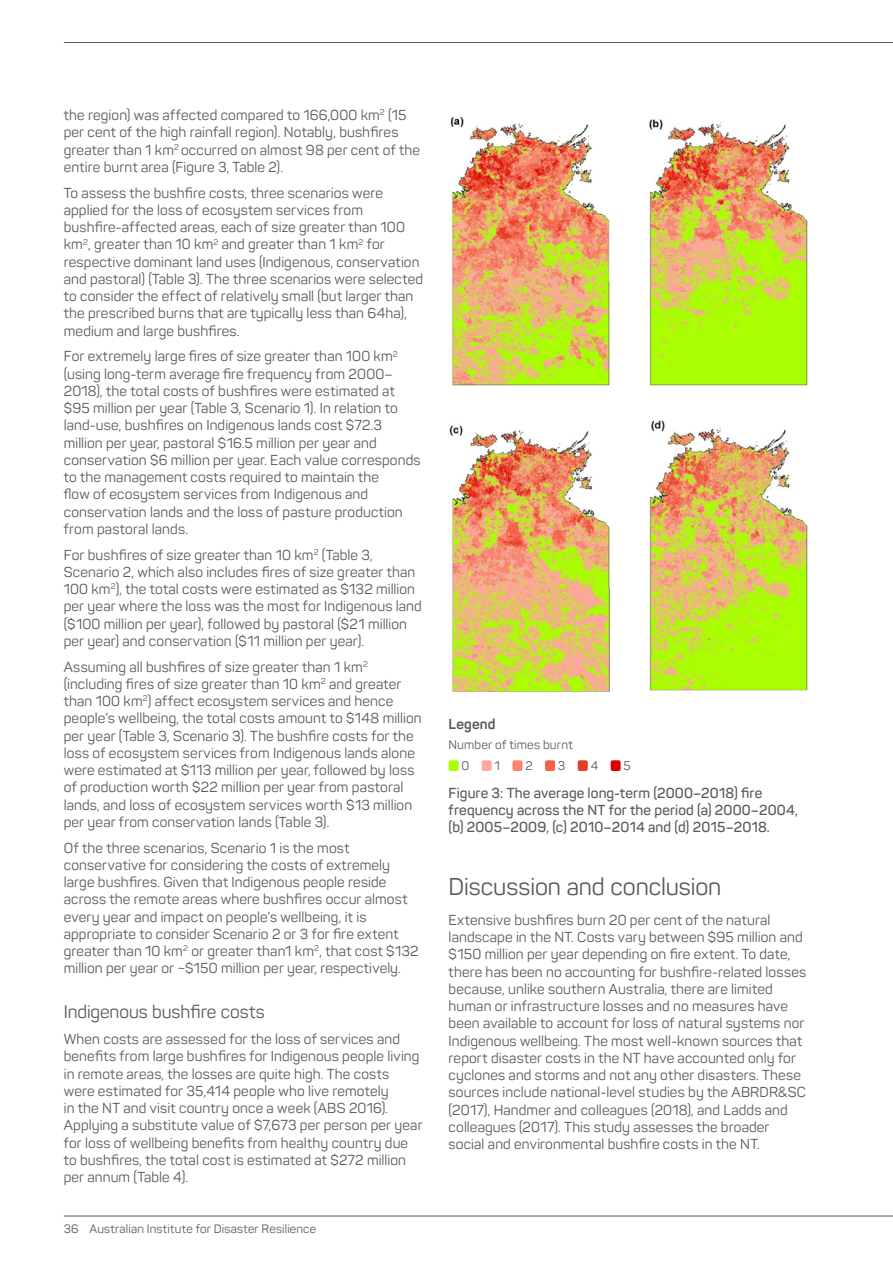
<style>
.page{position:relative;width:893px;height:1263px;background:#fff}
.page>*{position:absolute;margin:0;border:0;box-sizing:border-box;transform-origin:0 0}
.t1{font:24px "Panton";letter-spacing:-.005em;color:#58595b}
.t2{font:18px "Panton";color:#58595b}
.t3{font:14.25px/17.2px "Panton";letter-spacing:.01em;color:#58595b}
.t4{font:600 14.25px/17.1px "Panton";letter-spacing:.015em;color:#58595b}
.t5{font:700 14.25px "Panton";letter-spacing:.01em;color:#58595b}
.t6{font:12.3px/21.3px "Panton";letter-spacing:.015em;color:#58595b}
.t7{font:12px "Panton";letter-spacing:.02em;color:#58595b}
</style>
<div class="page">
<hr style="left:64px;top:42px;width:829px;height:1px;background:#58595b">
<hr style="left:64px;top:1216px;width:829px;height:1px;background:#58595b">
<img style="left:449px;top:117px;width:359px;height:575px">
<div style="left:449px;top:760px;width:10px;height:11px;background:#aaff01;border-radius:2px"></div>
<div style="left:482px;top:760px;width:10px;height:11px;background:#ffa79d;border-radius:2px"></div>
<div style="left:512px;top:760px;width:10px;height:11px;background:#fc836e;border-radius:2px"></div>
<div style="left:545px;top:760px;width:10px;height:11px;background:#f56147;border-radius:2px"></div>
<div style="left:578px;top:760px;width:10px;height:11px;background:#e83c24;border-radius:2px"></div>
<div style="left:611px;top:760px;width:10px;height:11px;background:#da0000;border-radius:2px"></div>
<p class="t3" style="left:64px;top:106px;width:358px">the region) was affected compared to 166,000 km<sup>2</sup> (15 per cent of the high rainfall region). Notably, bushfires greater than 1 km<sup>2</sup> occurred on almost 98 per cent of the entire burnt area (Figure 3, Table 2).</p>
<p class="t3" style="left:64px;top:184px;width:361px">To assess the bushfire costs, three scenarios were applied for the loss of ecosystem services from bushfire-affected areas, each of size greater than 100 km<sup>2</sup>, greater than 10 km<sup>2</sup> and greater than 1 km<sup>2</sup> for respective dominant land uses (Indigenous, conservation and pastoral) (Table 3). The three scenarios were selected to consider the effect of relatively small (but larger than the prescribed burns that are typically less than 64ha), medium and large bushfires.</p>
<p class="t3" style="left:64px;top:348px;width:358px">For extremely large fires of size greater than 100 km<sup>2 </sup>(using long-term average fire frequency from 2000– 2018), the total costs of bushfires were estimated at $95 million per year (Table 3, Scenario 1). In relation to land-use, bushfires on Indigenous lands cost $72.3 million per year, pastoral $16.5 million per year and conservation $6 million per year. Each value corresponds to the management costs required to maintain the<br>flow of ecosystem services from Indigenous and conservation lands and the loss of pasture production from pastoral lands.</p>
<p class="t3" style="left:64px;top:546px;width:359px">For bushfires of size greater than 10 km<sup>2</sup> (Table 3, Scenario 2, which also includes fires of size greater than 100 km<sup>2</sup>), the total costs were estimated as $132 million per year where the loss was the most for Indigenous land ($100 million per year), followed by pastoral ($21 million per year) and conservation ($11 million per year).</p>
<p class="t3" style="left:64px;top:658px;width:359px">Assuming all bushfires of size greater than 1 km<sup>2 </sup>(including fires of size greater than 10 km<sup>2</sup> and greater than 100 km<sup>2</sup>) affect ecosystem services and hence people’s wellbeing, the total costs amount to $148 million per year (Table 3, Scenario 3). The bushfire costs for the loss of ecosystem services from Indigenous lands alone were estimated at $113 million per year, followed by loss of production worth $22 million per year from pastoral lands, and loss of ecosystem services worth $13 million per year from conservation lands (Table 3).</p>
<p class="t3" style="left:64px;top:839px;width:356px">Of the three scenarios, Scenario 1 is the most conservative for considering the costs of extremely large bushfires. Given that Indigenous people reside across the remote areas where bushfires occur almost every year and impact on people’s wellbeing, it is appropriate to consider Scenario 2 or 3 for fire extent greater than 10 km<sup>2</sup> or greater than1 km<sup>2</sup>, that cost $132 million per year or ~$150 million per year, respectively.</p>
<p class="t2" style="left:64px;top:1001px;width:202px">Indigenous bushfire costs</p>
<p class="t3" style="left:64px;top:1030px;width:360px">When costs are assessed for the loss of services and benefits from large bushfires for Indigenous people living in remote areas, the losses are quite high. The costs were estimated for 35,414 people who live remotely<br>in the NT and visit country once a week (ABS 2016).<br>Applying a substitute value of $7,673 per person per year for loss of wellbeing benefits from healthy country due to bushfires, the total cost is estimated at $272 million per annum (Table 4).</p>
<p class="t7" style="left:64px;top:1221px;width:254px">36 Australian Institute for Disaster Resilience</p>
<p class="t5" style="left:449px;top:715px;width:48px">Legend</p>
<p class="t6" style="left:462px;top:733px;width:113px;text-indent:-13px">Number of times burnt<br>0</p>
<p class="t6" style="left:495px;top:755px;width:7px">1</p>
<p class="t6" style="left:525px;top:755px;width:9px">2</p>
<p class="t6" style="left:558px;top:755px;width:9px">3</p>
<p class="t6" style="left:591px;top:755px;width:9px">4</p>
<p class="t6" style="left:623px;top:755px;width:9px">5</p>
<p class="t4" style="left:449px;top:784px;width:351px">Figure 3: The average long-term (2000–2018) fire frequency across the NT for the period (a) 2000–2004, (b) 2005–2009, (c) 2010–2014 and (d) 2015–2018.</p>
<h1 class="t1" style="left:449px;top:872px;width:274px">Discussion and conclusion</h1>
<p class="t3" style="left:449px;top:911px;width:359px">Extensive bushfires burn 20 per cent of the natural landscape in the NT. Costs vary between $95 million and $150 million per year depending on fire extent. To date, there has been no accounting for bushfire-related losses because, unlike southern Australia, there are limited human or infrastructure losses and no measures have been available to account for loss of natural systems nor Indigenous wellbeing. The most well-known sources that report disaster costs in the NT have accounted only for cyclones and storms and not any other disasters. These sources include national-level studies by the ABRDR&amp;SC (2017), Handmer and colleagues (2018), and Ladds and colleagues (2017). This study assesses the broader social and environmental bushfire costs in the NT.</p>
</div>
